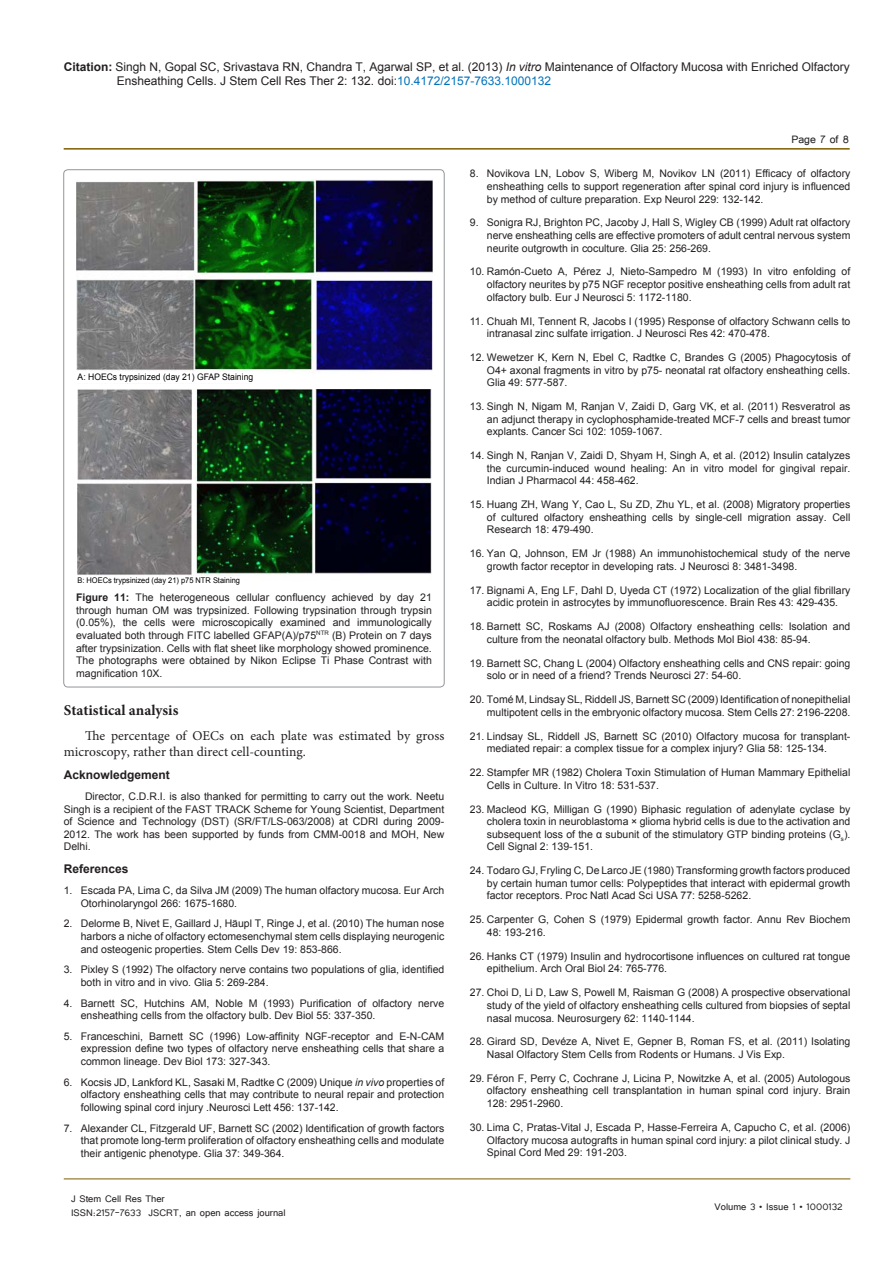
<style>
.page{position:relative;width:893px;height:1263px;background:#fff}
.page>*{position:absolute;margin:0;border:0;box-sizing:border-box;transform-origin:0 0}
.Normal__Web{font:700 15px "Minion Pro";color:#231f20}
.Normal__Web-2{font:13.5px/16.2px "Minion Pro";color:#231f20}
.t1{font:13.5px "Tunga";color:#231f20}
.t2{font:12px/14.4px "Arial";color:#231f20}
.t3{font:12px/14.4px "Tunga";color:#231f20}
.t4{font:700 12px "Arial";color:#231f20}
.t5{font:10.5px/12.6px "Arial";color:#231f20;text-align:justify}
.t6{font:9px "Arial";color:#000;scale:.96 1}
.t7{font:7.8px "Arial";color:#000;scale:.96 1}
.s1{font-weight:700}
.s2{font-style:italic}
.s3{color:#0072bc}
</style>
<div class="page">
<hr style="left:64px;top:148px;width:786px;height:2px;background:#7f5c00">
<hr style="left:64px;top:1179px;width:786px;height:1px;background:#7f5c00">
<img style="left:76px;top:180px;width:356px;height:191px">
<img style="left:77px;top:389px;width:354px;height:187px">
<p class="t2" style="left:117px;top:60px;width:734px;text-indent:-53px"><span class="s1">Citation:</span> Singh N, Gopal SC, Srivastava RN, Chandra T, Agarwal SP, et al. (2013) <span class="s2">In vitro</span> Maintenance of Olfactory Mucosa with Enriched Olfactory<br>Ensheathing Cells. J Stem Cell Res Ther 2: 132. doi:<span class="s3">10.4172/2157-7633.1000132</span></p>
<p class="t6" style="left:78px;top:371px;width:184px">A: HOECs trypsinized (day 21) GFAP Staining</p>
<p class="t7" style="left:77px;top:575px;width:171px">B: HOECs trypsinized (day 21) p75 NTR Staining</p>
<p class="t5" style="left:76px;top:591px;width:357px"><span class="s1">Figure 11:</span> The heterogeneous cellular confluency achieved by day 21 through human OM was trypsinized. Following trypsination through trypsin (0.05%), the cells were microscopically examined and immunologically evaluated both through FITC labelled GFAP(A)/p75<sup>NTR</sup> (B) Protein on 7 days after trypsinization. Cells with flat sheet like morphology showed prominence.<br>The photographs were obtained by Nikon Eclipse Ti Phase Contrast with magnification 10X.</p>
<p class="Normal__Web" style="left:64px;top:700px;width:116px">Statistical analysis</p>
<p class="Normal__Web-2" style="left:64px;top:727px;width:382px;text-indent:21px">The percentage of OECs on each plate was estimated by gross microscopy, rather than direct cell-counting.</p>
<p class="t4" style="left:64px;top:766px;width:108px">Acknowledgement</p>
<p class="t5" style="left:64px;top:790px;width:382px;text-indent:21px">Director, C.D.R.I. is also thanked for permitting to carry out the work. Neetu Singh is a recipient of the FAST TRACK Scheme for Young Scientist, Department of Science and Technology (DST) (SR/FT/LS-063/2008) at CDRI during 2009- 2012. The work has been supported by funds from CMM-0018 and MOH, New Delhi.</p>
<p class="t4" style="left:64px;top:861px;width:66px">References</p>
<p class="t5" style="left:81px;top:884px;width:365px;text-indent:-17px">1. Escada PA, Lima C, da Silva JM (2009) The human olfactory mucosa. Eur Arch<br>Otorhinolaryngol 266: 1675-1680.</p>
<p class="t5" style="left:81px;top:917px;width:365px;text-indent:-17px">2. Delorme B, Nivet E, Gaillard J, Häupl T, Ringe J, et al. (2010) The human nose harbors a niche of olfactory ectomesenchymal stem cells displaying neurogenic and osteogenic properties. Stem Cells Dev 19: 853-866.</p>
<p class="t5" style="left:81px;top:963px;width:365px;text-indent:-17px">3. Pixley S (1992) The olfactory nerve contains two populations of glia, identified both in vitro and in vivo. Glia 5: 269-284.</p>
<p class="t5" style="left:81px;top:997px;width:365px;text-indent:-17px">4. Barnett SC, Hutchins AM, Noble M (1993) Purification of olfactory nerve ensheathing cells from the olfactory bulb. Dev Biol 55: 337-350.</p>
<p class="t5" style="left:81px;top:1030px;width:365px;text-indent:-17px">5. Franceschini, Barnett SC (1996) Low-affinity NGF-receptor and E-N-CAM expression define two types of olfactory nerve ensheathing cells that share a common lineage. Dev Biol 173: 327-343.</p>
<p class="t5" style="left:81px;top:1076px;width:365px;text-indent:-17px">6. Kocsis JD, Lankford KL, Sasaki M, Radtke C (2009) Unique <span class="s2">in vivo</span> properties of olfactory ensheathing cells that may contribute to neural repair and protection following spinal cord injury .Neurosci Lett 456: 137-142.</p>
<p class="t5" style="left:81px;top:1122px;width:365px;text-indent:-17px">7. Alexander CL, Fitzgerald UF, Barnett SC (2002) Identification of growth factors that promote long-term proliferation of olfactory ensheathing cells and modulate their antigenic phenotype. Glia 37: 349-364.</p>
<p class="t3" style="left:71px;top:1190px;width:216px">J Stem Cell Res Ther<br>ISSN:2157-7633 JSCRT, an open access journal</p>
<p class="t1" style="left:791px;top:131px;width:59px">Page 7 of 8</p>
<p class="t5" style="left:487px;top:167px;width:365px;text-indent:-17px">8. Novikova LN, Lobov S, Wiberg M, Novikov LN (2011) Efficacy of olfactory ensheathing cells to support regeneration after spinal cord injury is influenced by method of culture preparation. Exp Neurol 229: 132-142.</p>
<p class="t5" style="left:487px;top:216px;width:365px;text-indent:-17px">9. Sonigra RJ, Brighton PC, Jacoby J, Hall S, Wigley CB (1999) Adult rat olfactory nerve ensheathing cells are effective promoters of adult central nervous system neurite outgrowth in coculture. Glia 25: 256-269.</p>
<p class="t5" style="left:487px;top:266px;width:365px;text-indent:-17px">10. Ramón-Cueto A, Pérez J, Nieto-Sampedro M (1993) In vitro enfolding of olfactory neurites by p75 NGF receptor positive ensheathing cells from adult rat olfactory bulb. Eur J Neurosci 5: 1172-1180.</p>
<p class="t5" style="left:487px;top:315px;width:365px;text-indent:-17px">11. Chuah MI, Tennent R, Jacobs I (1995) Response of olfactory Schwann cells to intranasal zinc sulfate irrigation. J Neurosci Res 42: 470-478.</p>
<p class="t5" style="left:487px;top:351px;width:365px;text-indent:-17px">12. Wewetzer K, Kern N, Ebel C, Radtke C, Brandes G (2005) Phagocytosis of O4+ axonal fragments in vitro by p75- neonatal rat olfactory ensheathing cells.<br>Glia 49: 577-587.</p>
<p class="t5" style="left:487px;top:400px;width:365px;text-indent:-17px">13. Singh N, Nigam M, Ranjan V, Zaidi D, Garg VK, et al. (2011) Resveratrol as an adjunct therapy in cyclophosphamide-treated MCF-7 cells and breast tumor explants. Cancer Sci 102: 1059-1067.</p>
<p class="t5" style="left:487px;top:449px;width:365px;text-indent:-17px">14. Singh N, Ranjan V, Zaidi D, Shyam H, Singh A, et al. (2012) Insulin catalyzes the curcumin-induced wound healing: An in vitro model for gingival repair.<br>Indian J Pharmacol 44: 458-462.</p>
<p class="t5" style="left:487px;top:498px;width:365px;text-indent:-17px">15. Huang ZH, Wang Y, Cao L, Su ZD, Zhu YL, et al. (2008) Migratory properties of cultured olfactory ensheathing cells by single-cell migration assay. Cell Research 18: 479-490.</p>
<p class="t5" style="left:487px;top:547px;width:365px;text-indent:-17px">16. Yan Q, Johnson, EM Jr (1988) An immunohistochemical study of the nerve growth factor receptor in developing rats. J Neurosci 8: 3481-3498.</p>
<p class="t5" style="left:470px;top:584px;width:382px;text-align:center">17. Bignami A, Eng LF, Dahl D, Uyeda CT (1972) Localization of the glial fibrillary acidic protein in astrocytes by immunofluorescence. Brain Res 43: 429-435.</p>
<p class="t5" style="left:487px;top:620px;width:365px;text-indent:-17px">18. Barnett SC, Roskams AJ (2008) Olfactory ensheathing cells: Isolation and culture from the neonatal olfactory bulb. Methods Mol Biol 438: 85-94.</p>
<p class="t5" style="left:487px;top:657px;width:365px;text-indent:-17px">19. Barnett SC, Chang L (2004) Olfactory ensheathing cells and CNS repair: going solo or in need of a friend? Trends Neurosci 27: 54-60.</p>
<p class="t5" style="left:470px;top:693px;width:382px;text-align:right">20. Tomé M, Lindsay SL, Riddell JS, Barnett SC (2009) Identification of nonepithelial multipotent cells in the embryonic olfactory mucosa. Stem Cells 27: 2196-2208.</p>
<p class="t5" style="left:487px;top:730px;width:365px;text-indent:-17px">21. Lindsay SL, Riddell JS, Barnett SC (2010) Olfactory mucosa for transplant&shy;mediated repair: a complex tissue for a complex injury? Glia 58: 125-134.</p>
<p class="t5" style="left:487px;top:766px;width:365px;text-indent:-17px">22. Stampfer MR (1982) Cholera Toxin Stimulation of Human Mammary Epithelial<br>Cells in Culture. In Vitro 18: 531-537.</p>
<p class="t5" style="left:487px;top:803px;width:365px;text-indent:-17px">23. Macleod KG, Milligan G (1990) Biphasic regulation of adenylate cyclase by cholera toxin in neuroblastoma × glioma hybrid cells is due to the activation and subsequent loss of the α subunit of the stimulatory GTP binding proteins (G<sub>s</sub>).<br>Cell Signal 2: 139-151.</p>
<p class="t5" style="left:487px;top:864px;width:365px;text-indent:-17px">24. Todaro GJ, Fryling C, De Larco JE (1980) Transforming growth factors produced by certain human tumor cells: Polypeptides that interact with epidermal growth factor receptors. Proc Natl Acad Sci USA 77: 5258-5262.</p>
<p class="t5" style="left:487px;top:913px;width:365px;text-indent:-17px">25. Carpenter G, Cohen S (1979) Epidermal growth factor. Annu Rev Biochem<br>48: 193-216.</p>
<p class="t5" style="left:487px;top:950px;width:365px;text-indent:-17px">26. Hanks CT (1979) Insulin and hydrocortisone influences on cultured rat tongue epithelium. Arch Oral Biol 24: 765-776.</p>
<p class="t5" style="left:487px;top:986px;width:365px;text-indent:-17px">27. Choi D, Li D, Law S, Powell M, Raisman G (2008) A prospective observational study of the yield of olfactory ensheathing cells cultured from biopsies of septal nasal mucosa. Neurosurgery 62: 1140-1144.</p>
<p class="t5" style="left:487px;top:1035px;width:365px;text-indent:-17px">28. Girard SD, Devéze A, Nivet E, Gepner B, Roman FS, et al. (2011) Isolating<br>Nasal Olfactory Stem Cells from Rodents or Humans. J Vis Exp.</p>
<p class="t5" style="left:487px;top:1072px;width:365px;text-indent:-17px">29. Féron F, Perry C, Cochrane J, Licina P, Nowitzke A, et al. (2005) Autologous olfactory ensheathing cell transplantation in human spinal cord injury. Brain 128: 2951-2960.</p>
<p class="t5" style="left:487px;top:1121px;width:365px;text-indent:-17px">30. Lima C, Pratas-Vital J, Escada P, Hasse-Ferreira A, Capucho C, et al. (2006)<br>Olfactory mucosa autografts in human spinal cord injury: a pilot clinical study. J Spinal Cord Med 29: 191-203.</p>
<p class="t3" style="left:715px;top:1199px;width:130px">Volume 3 • Issue 1 • 1000132</p>
</div>
